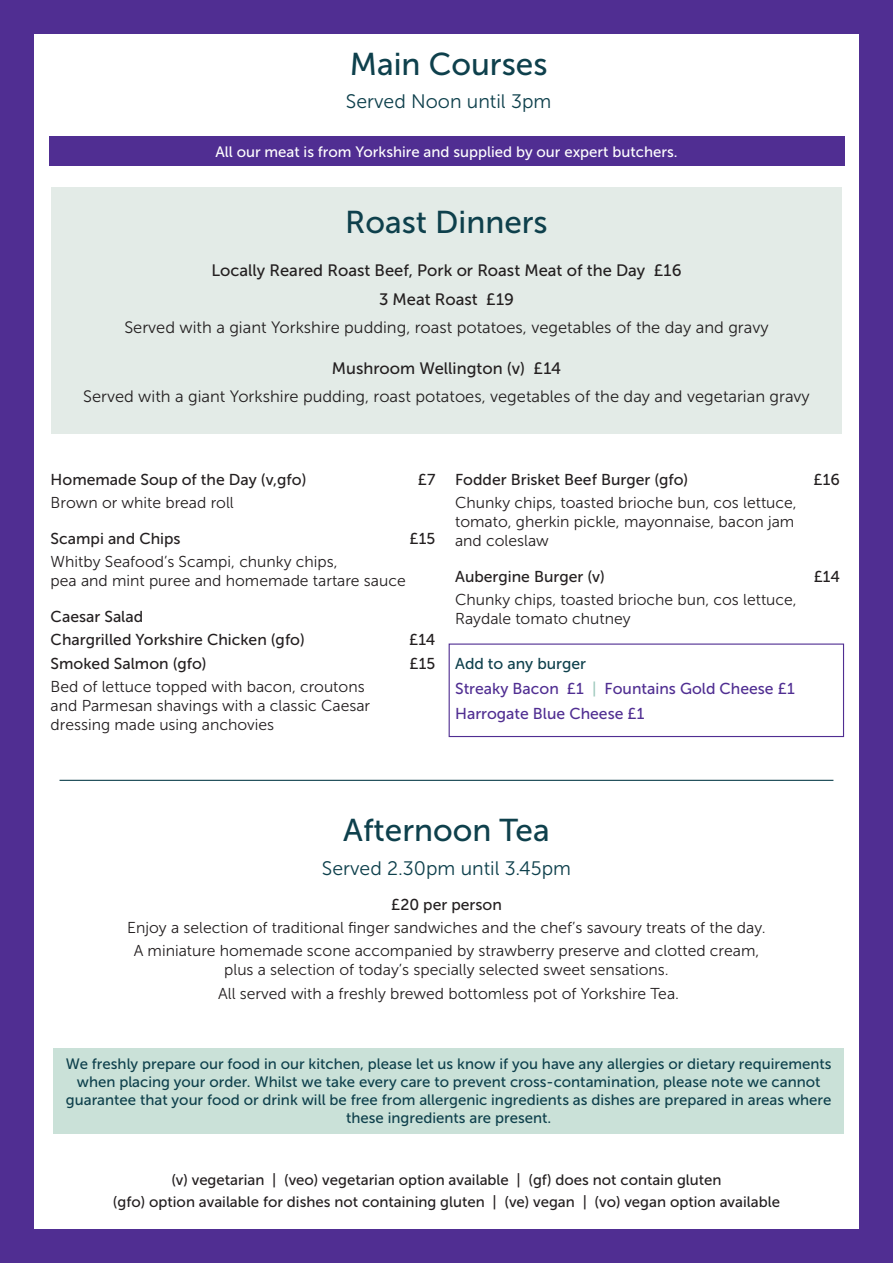
<style>
.page{position:relative;width:893px;height:1263px;background:#502e92}
.page>*{position:absolute;margin:0;border:0;box-sizing:border-box;transform-origin:0 0}
.t1{font:31.5px "Museo Sans 500";color:#0e404c}
.t2{font:19.5px "Museo Sans 300";color:#0e404c}
.t3{font:16.5px "Museo Sans 300";color:#231f20}
.t4{font:16.5px/29.5px "Museo Sans 500";color:#231f20;text-align:center}
.t5{font:15.75px/18.9px "Museo Sans 300";color:#231f20}
.t6{font:15.75px/23.1px "Museo Sans 500";color:#231f20}
.t7{font:15.75px/25.3px "Museo Sans 500";color:#502e92}
.t8{font:15px/18px "Museo Sans 500";color:#0e404c;text-align:center}
.t9{font:15px/22.2px "Museo Sans 500";color:#231f20;text-align:center}
.t10{font:15px "Museo Sans 500";color:#fff}
.s1{color:#0e404c}
.s2{color:#9cc8bb}
</style>
<div class="page">
<div style="left:34px;top:34px;width:825px;height:1195px;background:#fff"></div>
<div style="left:53px;top:1049px;width:791px;height:85px;background:#cae1d8"></div>
<div style="left:449px;top:643px;width:395px;height:94px;border:1px solid #502e92"></div>
<hr style="left:60px;top:780px;width:773px;height:1px;background:#0e404c">
<div style="left:51px;top:187px;width:791px;height:247px;background:#e3ebe7"></div>
<div style="left:49px;top:136px;width:795px;height:30px;background:#502e92"></div>
<h1 class="t1" style="left:350px;top:47px;width:199px">Main Courses</h1>
<p class="t2" style="left:346px;top:91px;width:207px">Served Noon until 3pm</p>
<p class="t10" style="left:215px;top:143px;width:464px">All our meat is from Yorkshire and supplied by our expert butchers.</p>
<h1 class="t1" style="left:345px;top:205px;width:204px">Roast Dinners</h1>
<p class="t4" style="left:211px;top:255px;width:472px">Locally Reared Roast Beef, Pork or Roast Meat of the Day £16<br>3 Meat Roast £19</p>
<p class="t3" style="left:124px;top:318px;width:646px">Served with a giant Yorkshire pudding, roast potatoes, vegetables of the day and gravy</p>
<p class="t4" style="left:332px;top:354px;width:231px">Mushroom Wellington (v) £14</p>
<p class="t3" style="left:83px;top:387px;width:728px">Served with a giant Yorkshire pudding, roast potatoes, vegetables of the day and vegetarian gravy</p>
<p class="t6" style="left:51px;top:468px;width:257px">Homemade Soup of the Day (v,gfo)</p>
<p class="t6" style="left:418px;top:468px;width:19px">£7</p>
<p class="t5" style="left:51px;top:494px;width:185px">Brown or white bread roll</p>
<p class="t6" style="left:51px;top:527px;width:131px">Scampi and Chips</p>
<p class="t6" style="left:410px;top:527px;width:27px">£15</p>
<p class="t5" style="left:51px;top:553px;width:357px">Whitby Seafood’s Scampi, chunky chips,<br>pea and mint puree and homemade tartare sauce</p>
<p class="t6" style="left:51px;top:605px;width:256px">Caesar Salad<br>Chargrilled Yorkshire Chicken (gfo)</p>
<p class="t6" style="left:409px;top:628px;width:28px">£14</p>
<p class="t6" style="left:51px;top:652px;width:158px">Smoked Salmon (gfo)</p>
<p class="t6" style="left:410px;top:652px;width:27px">£15</p>
<p class="t5" style="left:51px;top:677px;width:321px">Bed of lettuce topped with bacon, croutons and Parmesan shavings with a classic Caesar dressing made using anchovies</p>
<p class="t6" style="left:455px;top:468px;width:235px">Fodder Brisket Beef Burger (gfo)</p>
<p class="t6" style="left:813px;top:468px;width:28px">£16</p>
<p class="t5" style="left:455px;top:494px;width:343px">Chunky chips, toasted brioche bun, cos lettuce, tomato, gherkin pickle, mayonnaise, bacon jam and coleslaw</p>
<p class="t6" style="left:455px;top:565px;width:151px">Aubergine Burger (v)</p>
<p class="t6" style="left:814px;top:565px;width:28px">£14</p>
<p class="t5" style="left:455px;top:590px;width:343px">Chunky chips, toasted brioche bun, cos lettuce,<br>Raydale tomato chutney</p>
<p class="t7" style="left:455px;top:650px;width:341px"><span class="s1">Add to any burger<br></span>Streaky Bacon £1 <span class="s2">|</span> Fountains Gold Cheese £1<br>Harrogate Blue Cheese £1</p>
<h1 class="t1" style="left:343px;top:813px;width:208px">Afternoon Tea</h1>
<p class="t2" style="left:322px;top:857px;width:251px">Served 2.30pm until 3.45pm</p>
<p class="t6" style="left:391px;top:893px;width:112px">£20 per person</p>
<p class="t5" style="left:127px;top:916px;width:640px;line-height:23.1px;text-align:center">Enjoy a selection of traditional finger sandwiches and the chef’s savoury treats of the day.<br>A miniature homemade scone accompanied by strawberry preserve and clotted cream,</p>
<p class="t5" style="left:218px;top:958px;width:462px;line-height:23.1px;text-align:center">plus a selection of today’s specially selected sweet sensations.<br>All served with a freshly brewed bottomless pot of Yorkshire Tea.</p>
<p class="t8" style="left:66px;top:1054px;width:767px">We freshly prepare our food in our kitchen, please let us know if you have any allergies or dietary requirements when placing your order. Whilst we take every care to prevent cross-contamination, please note we cannot guarantee that your food or drink will be free from allergenic ingredients as dishes are prepared in areas where these ingredients are present.</p>
<p class="t9" style="left:113px;top:1169px;width:669px">(v) vegetarian | (veo) vegetarian option available | (gf) does not contain gluten<br>(gfo) option available for dishes not containing gluten | (ve) vegan | (vo) vegan option available</p>
</div>
